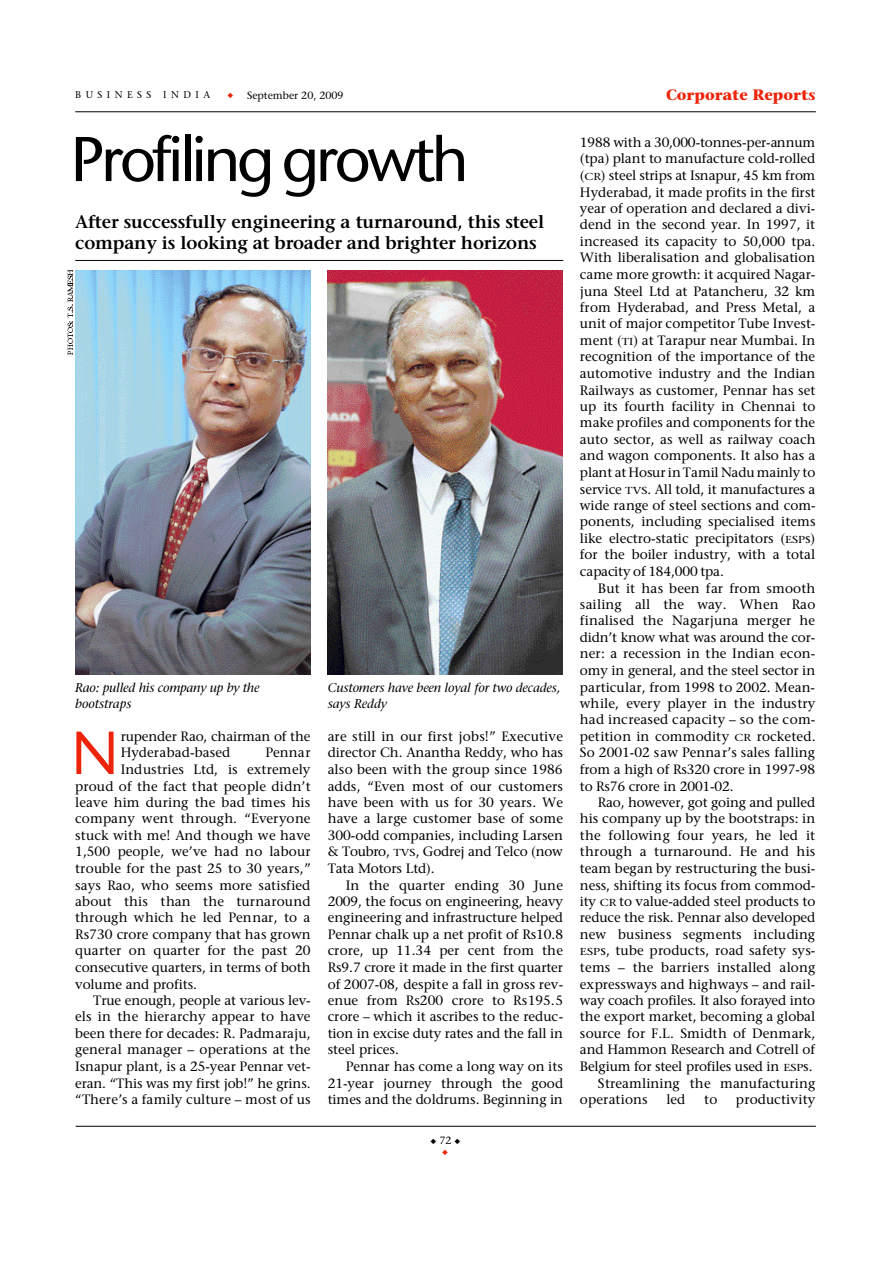
<style>
.page{position:relative;width:893px;height:1263px;background:#fff}
.page>*{position:absolute;margin:0;border:0;box-sizing:border-box;transform-origin:0 0}
.t1{font:63px "Stone Sans";letter-spacing:-.05em;color:#000}
.t2{font:60.6px "Stone Sans";color:#ed240a}
.t3{font:600 18px/21.3px "Stone Serif";letter-spacing:-.01em;color:#000}
.t4{font:700 15px "Stone Serif";color:#ed240a}
.t5{font:13.5px/16.5px "Stone Serif";color:#000;text-align:justify}
.t6{font:italic 12.75px/16.2px "Stone Serif";letter-spacing:-.01em;color:#000}
.t7{font:10.5px "Stone Serif";color:#000}
.t8{font:9.75px "Stone Serif";letter-spacing:.46em;color:#000}
.s1{color:#ed240a}
.s2{font-size:10.05px}
</style>
<div class="page">
<hr style="left:76px;top:1126px;width:739px;height:1px;background:#000">
<hr style="left:75px;top:112px;width:740px;height:1px;background:#000">
<hr style="left:75px;top:260px;width:488px;height:1px;background:#000">
<img style="left:75px;top:270px;width:235px;height:405px">
<img style="left:328px;top:270px;width:235px;height:405px">
<svg style="left:67px;top:270px;width:5px;height:85px"></svg>
<p class="t8" style="left:75px;top:91px;width:136px">BUSINESS INDIA</p>
<p class="t7" style="left:228px;top:91px;width:117px"><span class="s1">◆</span> September 20, 2009</p>
<p class="t4" style="left:666px;top:89px;width:151px">Corporate Reports</p>
<h1 class="t1" style="left:71px;top:135px;width:399px">P rofiling gro w th</h1>
<h3 class="t3" style="left:75px;top:213px;width:470px">After successfully engineering a turnaround, this steel company is looking at broader and brighter horizons</h3>
<p class="t5" style="left:580px;top:135px;width:237px">1988 with a 30,000-tonnes-per-annum (tpa) plant to manufacture cold-rolled (<span class="s2">C R</span>) steel strips at Isnapur, 45 km from Hyderabad, it made profits in the first year of operation and declared a divi&shy;dend in the second year. In 1997, it increased its capacity to 50,000 tpa.<br>With liberalisation and globalisation came more growth: it acquired Nagar&shy;juna Steel Ltd at Patancheru, 32 km from Hyderabad, and Press Metal, a unit of major competitor Tube Invest&shy;ment (<span class="s2">T I</span>) at Tarapur near Mumbai. In recognition of the importance of the automotive industry and the Indian Railways as customer, Pennar has set up its fourth facility in Chennai to make profiles and components for the auto sector, as well as railway coach and wagon components. It also has a plant at Hosur inTamil Nadu mainly to service <span class="s2">T V S</span>. All told, it manufactures a wide range of steel sections and com&shy;ponents, including specialised items like electro-static precipitators (<span class="s2">E S P</span>s) for the boiler industry, with a total capacity of 184,000 tpa.</p>
<p class="t5" style="left:580px;top:581px;width:237px;text-indent:18px">But it has been far from smooth sailing all the way. When Rao finalised the Nagarjuna merger he didn’t know what was around the cor&shy;ner: a recession in the Indian econ&shy;omy in general, and the steel sector in particular, from 1998 to 2002. Mean&shy;while, every player in the industry had increased capacity – so the com&shy;petition in commodity <span class="s2">C R</span> ro c k e te d .<br>So 2001-02 saw Pennar’s sales falling from a high of Rs320 crore in 1997-98 to Rs76 crore in 2001-02.</p>
<p class="t5" style="left:598px;top:795px;width:219px">Rao, however, got going and pulled</p>
<p class="t5" style="left:580px;top:812px;width:237px">his company up by the bootstraps: in</p>
<p class="t5" style="left:580px;top:828px;width:237px">the following four years, he led it</p>
<p class="t5" style="left:580px;top:845px;width:237px">through a turnaround. He and his</p>
<p class="t5" style="left:580px;top:861px;width:237px">team began by restructuring the busi-</p>
<p class="t5" style="left:580px;top:878px;width:237px">ness, shifting its focus from commod-</p>
<p class="t5" style="left:580px;top:894px;width:237px">ity <span class="s2">CR</span> to value-added steel products to</p>
<p class="t5" style="left:580px;top:911px;width:237px">reduce the risk. Pennar also developed</p>
<p class="t5" style="left:580px;top:927px;width:237px">new business segments including</p>
<p class="t5" style="left:580px;top:944px;width:237px"><span class="s2">E S P</span>s, tube products, road safety sys-</p>
<p class="t5" style="left:580px;top:960px;width:237px">tems – the barriers installed along</p>
<p class="t5" style="left:580px;top:977px;width:237px">expressways and highways – and rail-</p>
<p class="t5" style="left:580px;top:993px;width:237px">way coach profiles. It also forayed into</p>
<p class="t5" style="left:580px;top:1010px;width:237px">the export market, becoming a global</p>
<p class="t5" style="left:580px;top:1026px;width:237px">source for F.L. Smidth of Denmark,</p>
<p class="t5" style="left:580px;top:1043px;width:237px">and Hammon Research and Cotrell of</p>
<p class="t5" style="left:580px;top:1059px;width:234px">Belgium for steel profiles used in <span class="s2">ESP</span>s.</p>
<p class="t5" style="left:598px;top:1076px;width:219px">Streamlining the manufacturing</p>
<p class="t5" style="left:580px;top:1092px;width:69px">operations</p>
<p class="t5" style="left:666px;top:1092px;width:21px">led</p>
<p class="t5" style="left:704px;top:1092px;width:15px">to</p>
<p class="t5" style="left:735px;top:1092px;width:81px">productivity</p>
<p class="t6" style="left:75px;top:680px;width:186px">Rao: pulled his company up by the bootstraps</p>
<p class="t6" style="left:328px;top:680px;width:234px">Customers have been loyal for two decades, says Reddy</p>
<h2 class="t2" style="left:71px;top:729px;width:49px">N</h2>
<p class="t5" style="left:121px;top:729px;width:191px">rupender Rao, chairman of the<br>Hyderabad-based</p>
<p class="t5" style="left:328px;top:729px;width:237px">are still in our first jobs!” Executive director Ch. Anantha Reddy, who has also been with the group since 1986 adds, “Even most of our customers have been with us for 30 years. We have a large customer base of some 300-odd companies, including Larsen &amp; Toubro, <span class="s2">TVS</span>, Godrej and Telco (now Tata Motors Ltd).</p>
<p class="t5" style="left:328px;top:878px;width:237px;text-indent:18px">In the quarter ending 30 June 2009, the focus on engineering, heavy engineering and infrastructure helped Pennar chalk up a net profit of Rs10.8 crore, up 11.34 per cent from the Rs9.7 crore it made in the first quarter of 2007-08, despite a fall in gross rev&shy;enue from Rs200 crore to Rs195.5 crore – which it ascribes to the reduc&shy;tion in excise duty rates and the fall in steel prices.</p>
<p class="t5" style="left:328px;top:1060px;width:237px;text-indent:18px">Pennar has come a long way on its 21-year journey through the good times and the doldrums. Beginning in</p>
<p class="t5" style="left:265px;top:746px;width:47px">Pennar</p>
<p class="t5" style="left:121px;top:762px;width:191px">Industries Ltd, is extremely</p>
<p class="t5" style="left:75px;top:779px;width:237px">proud of the fact that people didn’t</p>
<p class="t5" style="left:75px;top:795px;width:236px">leave him during the bad times his</p>
<p class="t5" style="left:75px;top:812px;width:237px">company went through. “Everyone</p>
<p class="t5" style="left:75px;top:828px;width:237px">stuck with me! And though we have</p>
<p class="t5" style="left:75px;top:845px;width:237px">1,500 people, we’ve had no labour</p>
<p class="t5" style="left:75px;top:861px;width:237px">trouble for the past 25 to 30 years,”</p>
<p class="t5" style="left:75px;top:878px;width:237px">says Rao, who seems more satisfied</p>
<p class="t5" style="left:75px;top:894px;width:237px">about this than the turnaround</p>
<p class="t5" style="left:75px;top:911px;width:237px">through which he led Pennar, to a</p>
<p class="t5" style="left:75px;top:927px;width:237px">Rs730 crore company that has grown</p>
<p class="t5" style="left:75px;top:944px;width:237px">quarter on quarter for the past 20</p>
<p class="t5" style="left:75px;top:960px;width:237px">consecutive quarters, in terms of both</p>
<p class="t5" style="left:75px;top:977px;width:123px">volume and profits.</p>
<p class="t5" style="left:93px;top:993px;width:219px">True enough, people at various lev-</p>
<p class="t5" style="left:75px;top:1010px;width:237px">els in the hierarchy appear to have</p>
<p class="t5" style="left:75px;top:1026px;width:237px">been there for decades: R. Padmaraju,</p>
<p class="t5" style="left:75px;top:1043px;width:237px">general manager – operations at the</p>
<p class="t5" style="left:75px;top:1059px;width:237px">Isnapur plant, is a 25-year Pennar vet-</p>
<p class="t5" style="left:75px;top:1076px;width:237px">eran. “This was my first job!” he grins.</p>
<p class="t5" style="left:75px;top:1092px;width:237px">“There’s a family culture – most of us</p>
<p class="t7" style="left:430px;top:1136px;width:32px">◆72◆</p>
</div>
